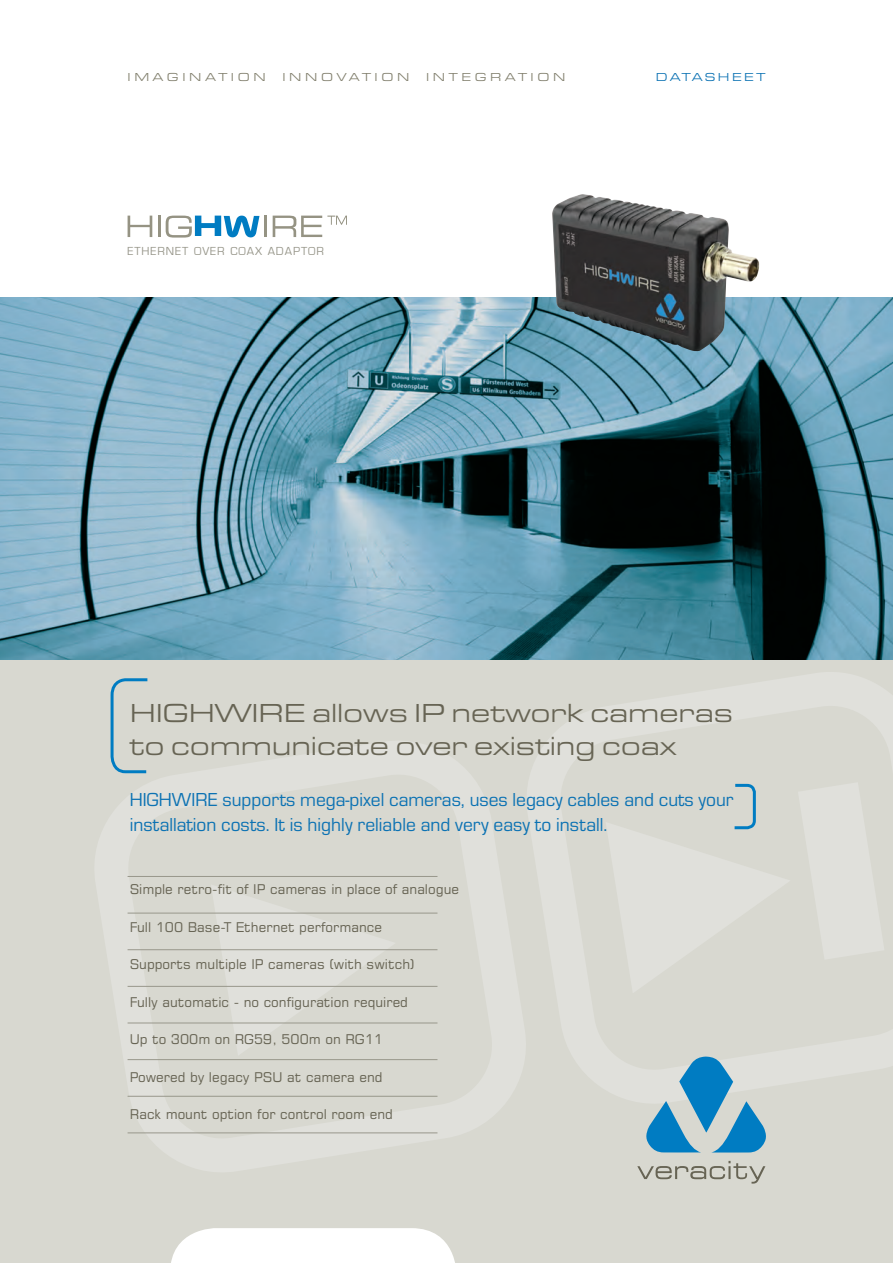
<style>
.page{position:relative;width:893px;height:1263px;background:#fff}
.page>*{position:absolute;margin:0;border:0;box-sizing:border-box;transform-origin:0 0}
.t1{font:27px/33px "Eurostile Ext";letter-spacing:-.01em;color:#676454}
.t2{font:19.5px/25.5px "Eurostile";color:#0c72b3}
.t3{font:13.5px "Square 721 BT";color:#676454}
.t4{font:12px "Eurostile Ext";letter-spacing:.3em;color:#82806e}
.t5{font:12px "Eurostile";letter-spacing:.08em;color:#98978b}
.t6{font:12px "Eurostile Ext";letter-spacing:.2em;color:#0c72b3}
</style>
<div class="page">
<div style="left:0;top:659px;width:893px;height:604px;background:#d8d8d0"></div>
<svg style="left:519px;top:667px;width:374px;height:444px;background:#dadad3"></svg>
<svg style="left:87px;top:734px;width:446px;height:445px;background:#dadad3"></svg>
<svg style="left:798px;top:782px;width:86px;height:178px;background:#ddddd7"></svg>
<svg style="left:128px;top:216px;width:24px;height:21px"></svg>
<hr style="left:158px;top:216px;width:3px;height:21px;background:#959383">
<hr style="left:265px;top:216px;width:2px;height:21px;background:#959383">
<svg style="left:166px;top:215px;width:93px;height:23px"></svg>
<img style="left:0;top:298px;width:893px;height:361px">
<svg style="left:645px;top:1056px;width:123px;height:96px;background:#7eb2cc"></svg>
<svg style="left:637px;top:1161px;width:128px;height:22px;background:#c1c0b6"></svg>
<svg style="left:109px;top:677px;width:41px;height:98px;background:#bfcdce"></svg>
<svg style="left:606px;top:782px;width:185px;height:211px;background:#d9dad4"></svg>
<img style="left:552px;top:194px;width:207px;height:157px">
<hr style="left:128px;top:949px;width:309px;height:1px;background:#98978b">
<hr style="left:128px;top:876px;width:309px;height:1px;background:#98978b">
<hr style="left:128px;top:913px;width:309px;height:1px;background:#98978b">
<hr style="left:128px;top:986px;width:309px;height:1px;background:#98978b">
<hr style="left:128px;top:1022px;width:309px;height:1px;background:#98978b">
<hr style="left:128px;top:1096px;width:309px;height:1px;background:#98978b">
<hr style="left:128px;top:1059px;width:309px;height:1px;background:#98978b">
<hr style="left:128px;top:1132px;width:309px;height:1px;background:#98978b">
<svg style="left:273px;top:216px;width:74px;height:21px"></svg>
<p class="t4" style="left:128px;top:71px;width:140px">IMaGINATION</p>
<p class="t4" style="left:282px;top:71px;width:128px">INNOVATION</p>
<p class="t4" style="left:426px;top:71px;width:141px">INTEGRATION</p>
<p class="t6" style="left:656px;top:71px;width:75px">datasheet</p>
<p class="t5" style="left:128px;top:244px;width:198px">ETHERNET OVER COAX ADAPTOR</p>
<h1 class="t1" style="left:130px;top:697px;width:605px">HIGHWIRE allows IP network cameras to communicate over existing coax</h1>
<h2 class="t2" style="left:130px;top:787px;width:605px">HIGHWIRE supports mega-pixel cameras, uses legacy cables and cuts your installation costs. It is highly reliable and very easy to install.</h2>
<p class="t3" style="left:130px;top:881px;width:331px">Simple retro-fit of IP cameras in place of analogue</p>
<p class="t3" style="left:130px;top:918px;width:254px">Full 100 Base-T Ethernet performance</p>
<p class="t3" style="left:130px;top:956px;width:286px">Supports multiple IP cameras (with switch)</p>
<p class="t3" style="left:130px;top:993px;width:280px">Fully automatic - no configuration required</p>
<p class="t3" style="left:130px;top:1031px;width:255px">Up to 300m on RG59, 500m on RG11</p>
<p class="t3" style="left:130px;top:1068px;width:254px">Powered by legacy PSU at camera end</p>
<p class="t3" style="left:130px;top:1106px;width:265px">Rack mount option for control room end</p>
</div>
